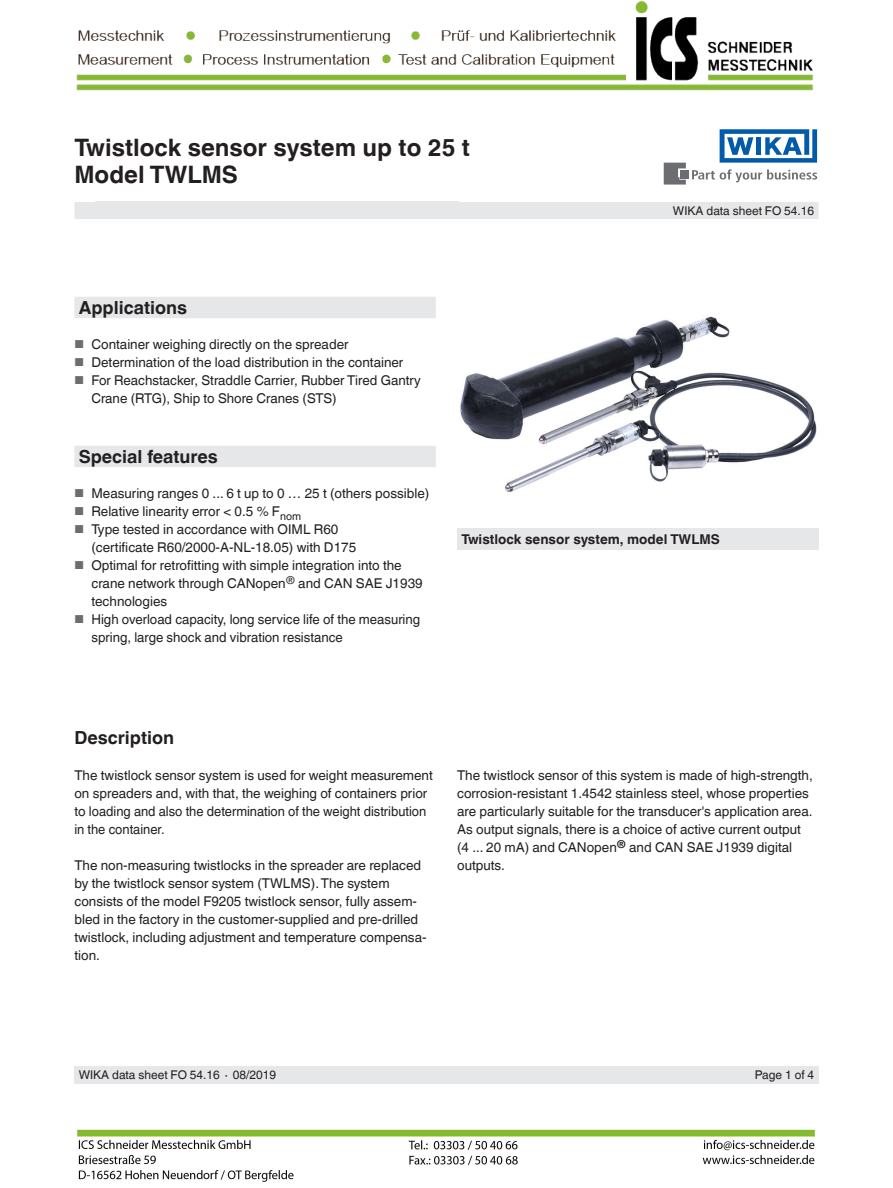
<style>
.page{position:relative;width:893px;height:1188px;background:#fff}
.page>*{position:absolute;margin:0;border:0;box-sizing:border-box;transform-origin:0 0}
.t1{font:700 24px/27px "Helvetica World";color:#231f20}
.t2{font:700 18px "Helvetica World";color:#231f20}
.t3{font:13.5px/18px "Helvetica World";color:#231f20}
.t4{font:700 13.5px "Helvetica World";color:#231f20}
.t5{font:12px "Helvetica World";color:#231f20}
.s1{font-size:11.55px;color:#6c6d70}
</style>
<div class="page">
<svg style="left:692px;top:169px;width:125px;height:13px"></svg>
<div style="left:680px;top:170px;width:9px;height:9px;background:#6c6d70"></div>
<svg style="left:664px;top:163px;width:22px;height:22px"></svg>
<svg style="left:720px;top:129px;width:97px;height:34px"></svg>
<div style="left:74px;top:202px;width:745px;height:17px;background:#e6e7e9"></div>
<div style="left:96px;top:202px;width:363px;height:17px;background:#e6e7e9"></div>
<div style="left:74px;top:1066px;width:745px;height:18px;background:#e6e7e9"></div>
<img style="left:460px;top:316px;width:357px;height:176px">
<svg style="left:74px;top:297px;width:362px;height:170px"></svg>
<div style="left:457px;top:529px;width:362px;height:21px;background:#e6e7e9"></div>
<img style="left:76px;top:1px;width:738px;height:90px">
<img style="left:76px;top:1129px;width:739px;height:53px">
<h1 class="t1" style="left:74px;top:134px;width:397px">Twistlock sensor system up to 25 t<br>Model TWLMS</h1>
<h2 class="t2" style="left:79px;top:297px;width:110px">Applications</h2>
<p class="t3" style="left:74px;top:336px;width:276px"><span class="s1">■</span> Container weighing directly on the spreader</p>
<p class="t3" style="left:74px;top:354px;width:330px"><span class="s1">■</span> Determination of the load distribution in the container</p>
<p class="t3" style="left:91px;top:372px;width:331px;text-indent:-17px"><span class="s1">■</span> For Reachstacker, Straddle Carrier, Rubber Tired Gantry<br>Crane (RTG), Ship to Shore Cranes (STS)</p>
<p class="t5" style="left:673px;top:204px;width:143px">WIKA data sheet FO 54.16</p>
<h2 class="t2" style="left:79px;top:446px;width:141px">Special features</h2>
<p class="t3" style="left:74px;top:484px;width:356px"><span class="s1">■</span> Measuring ranges 0 ... 6 t up to 0 … 25 t (others possible)</p>
<p class="t3" style="left:74px;top:502px;width:228px"><span class="s1">■</span> Relative linearity error &lt; 0.5 % F<sub>nom</sub></p>
<p class="t3" style="left:91px;top:520px;width:266px;text-indent:-17px"><span class="s1">■</span> Type tested in accordance with OIML R60 (certificate R60/2000-A-NL-18.05) with D175</p>
<p class="t3" style="left:91px;top:556px;width:333px;text-indent:-17px"><span class="s1">■</span> Optimal for retrofitting with simple integration into the crane network through CANopen<sup>®</sup> and CAN SAE J1939 technologies</p>
<p class="t3" style="left:91px;top:610px;width:330px;text-indent:-17px"><span class="s1">■</span> High overload capacity, long service life of the measuring spring, large shock and vibration resistance</p>
<p class="t4" style="left:461px;top:532px;width:260px">Twistlock sensor system, model TWLMS</p>
<h2 class="t2" style="left:74px;top:727px;width:101px">Description</h2>
<p class="t3" style="left:74px;top:766px;width:360px">The twistlock sensor system is used for weight measurement on spreaders and, with that, the weighing of containers prior to loading and also the determination of the weight distribution in the container.</p>
<p class="t3" style="left:74px;top:856px;width:354px">The non-measuring twistlocks in the spreader are replaced by the twistlock sensor system (TWLMS). The system consists of the model F9205 twistlock sensor, fully assem&shy;bled in the factory in the customer-supplied and pre-drilled twistlock, including adjustment and temperature compensa&shy;tion.</p>
<p class="t3" style="left:457px;top:766px;width:357px">The twistlock sensor of this system is made of high-strength, corrosion-resistant 1.4542 stainless steel, whose properties are particularly suitable for the transducer's application area.<br>As output signals, there is a choice of active current output (4 ... 20 mA) and CANopen<sup>®</sup> and CAN SAE J1939 digital outputs.</p>
<p class="t5" style="left:79px;top:1068px;width:199px">WIKA data sheet FO 54.16 ∙ 08/2019</p>
<p class="t5" style="left:755px;top:1068px;width:61px">Page 1 of 4</p>
</div>
